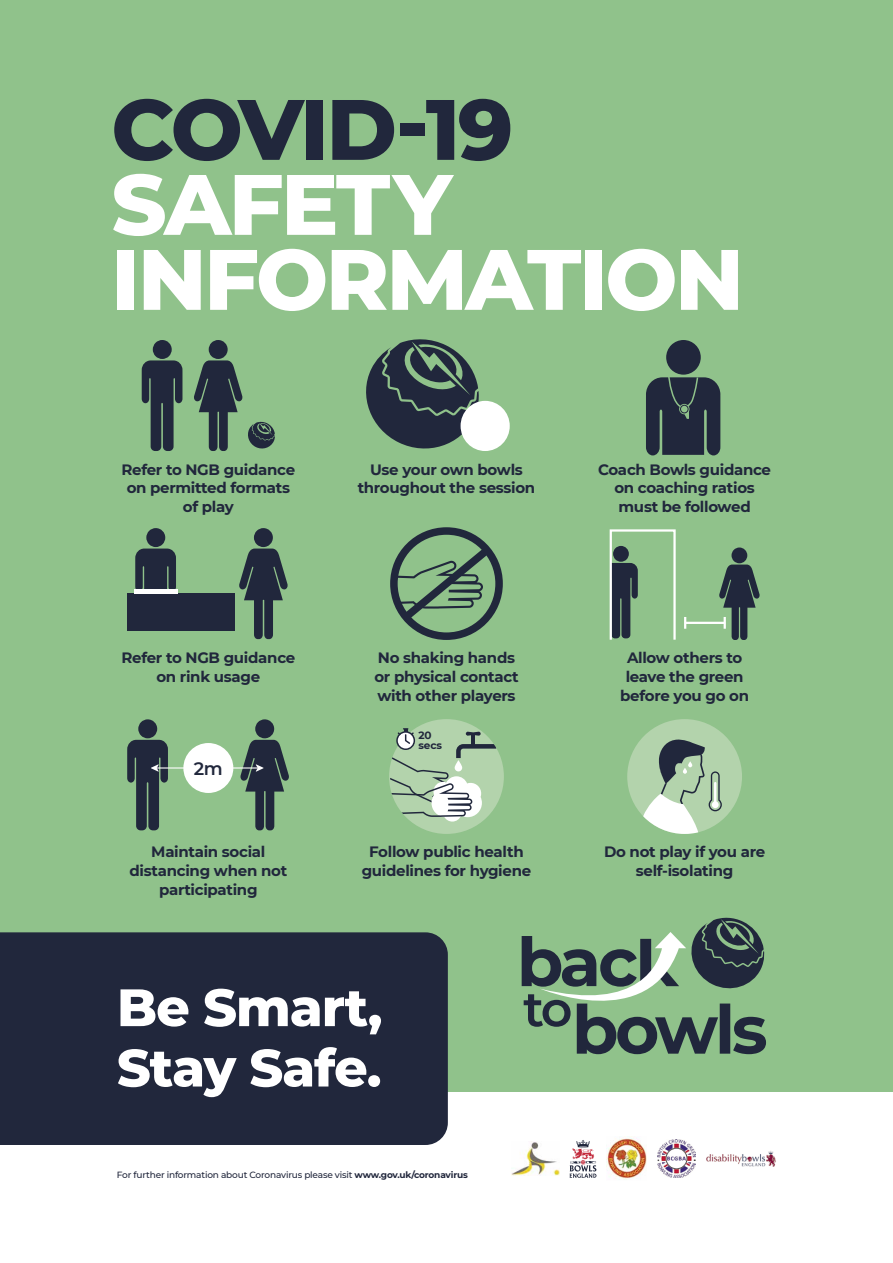
<style>
.page{position:relative;width:893px;height:1263px;background:#fff}
.page>*{position:absolute;margin:0;border:0;box-sizing:border-box;transform-origin:0 0}
.t1{font:800 85.5px/75px "Montserrat";letter-spacing:-.03em;color:#fff}
.t2{font:800 85.5px "Montserrat";letter-spacing:-.045em;color:#21273c}
.t3{font:800 52.5px/60.4px "Montserrat";letter-spacing:-.02em;color:#fff}
.t4{font:600 18px "Montserrat";color:#21273c}
.t5{font:700 15px/18.8px "Montserrat";letter-spacing:-.02em;color:#21273c;text-align:center}
.t6{font:700 10.5px/9.8px "Montserrat";letter-spacing:-.02em;color:#21273c}
.t7{font:500 9px "Montserrat";letter-spacing:-.02em;color:#21273c}
.s1{font-weight:700}
</style>
<div class="page">
<div style="left:0;top:0;width:893px;height:1092px;background:#90c28b"></div>
<div style="left:0;top:932px;width:448px;height:213px;background:#21273c"></div>
<svg style="left:522px;top:917px;width:244px;height:137px"></svg>
<svg style="left:570px;top:1140px;width:26px;height:38px"></svg>
<img style="left:511px;top:1142px;width:48px;height:34px">
<img style="left:607px;top:1138px;width:40px;height:42px">
<img style="left:658px;top:1140px;width:37px;height:38px">
<img style="left:706px;top:1151px;width:70px;height:16px">
<div style="left:389px;top:719px;width:115px;height:115px;background:#b3d3ac;border-radius:50%"></div>
<svg style="left:366px;top:339px;width:121px;height:112px"></svg>
<div style="left:461px;top:401px;width:49px;height:50px;background:#fff;border-radius:50%"></div>
<svg style="left:127px;top:719px;width:41px;height:111px"></svg>
<svg style="left:240px;top:719px;width:49px;height:111px"></svg>
<hr style="left:155px;top:767px;width:104px;height:1px;background:#fff">
<div style="left:183px;top:743px;width:50px;height:50px;background:#fff;border-radius:50%"></div>
<div style="left:627px;top:719px;width:115px;height:115px;background:#b3d3ac;border-radius:50%"></div>
<svg style="left:643px;top:739px;width:79px;height:95px"></svg>
<svg style="left:390px;top:728px;width:106px;height:93px"></svg>
<svg style="left:613px;top:546px;width:25px;height:92px"></svg>
<div style="left:610px;top:529px;width:66px;height:112px;border:2px solid #fff"></div>
<svg style="left:684px;top:617px;width:2px;height:12px"></svg>
<svg style="left:719px;top:547px;width:41px;height:93px"></svg>
<hr style="left:685px;top:622px;width:40px;height:2px;background:#fff">
<div style="left:390px;top:527px;width:113px;height:113px;border:8px solid #21273c;border-radius:50%"></div>
<svg style="left:394px;top:540px;width:103px;height:87px"></svg>
<svg style="left:646px;top:340px;width:74px;height:115px"></svg>
<div style="left:680px;top:405px;width:8px;height:8px;border:1px solid #21273c;border-radius:50%"></div>
<svg style="left:142px;top:340px;width:40px;height:111px"></svg>
<svg style="left:194px;top:340px;width:81px;height:111px"></svg>
<svg style="left:135px;top:528px;width:41px;height:61px"></svg>
<svg style="left:239px;top:528px;width:49px;height:111px"></svg>
<div style="left:127px;top:593px;width:108px;height:37px;background:#21273c"></div>
<hr style="left:134px;top:589px;width:43px;height:4px;background:#fff">
<h1 class="t2" style="left:111px;top:67px;width:403px">COVID-19</h1>
<h1 class="t1" style="left:111px;top:162px;width:634px">SAFETY<br>INFORMATION</h1>
<p class="t5" style="left:121px;top:459px;width:175px">Refer to NGB guidance on permitted formats of play</p>
<p class="t5" style="left:358px;top:459px;width:179px">Use your own bowls throughout the session</p>
<p class="t5" style="left:598px;top:459px;width:174px">Coach Bowls guidance on coaching ratios must be followed</p>
<p class="t5" style="left:121px;top:648px;width:175px">Refer to NGB guidance on rink usage</p>
<p class="t5" style="left:374px;top:648px;width:146px;text-align:left">No shaking hands or physical contact with other players</p>
<p class="t5" style="left:620px;top:648px;width:130px">Allow others to leave the green before you go on</p>
<p class="t4" style="left:194px;top:756px;width:30px">2m</p>
<p class="t6" style="left:419px;top:730px;width:25px">20 secs</p>
<p class="t5" style="left:130px;top:842px;width:159px">Maintain social distancing when not participating</p>
<p class="t5" style="left:362px;top:842px;width:171px">Follow public health guidelines for hygiene</p>
<p class="t5" style="left:604px;top:842px;width:163px">Do not play if you are self-isolating</p>
<h2 class="t3" style="left:117px;top:974px;width:267px">Be Smart,<br>Stay Safe.</h2>
<p class="t7" style="left:117px;top:1169px;width:352px">For further information about Coronavirus please visit <span class="s1">www.gov.uk/coronavirus</span></p>
</div>
